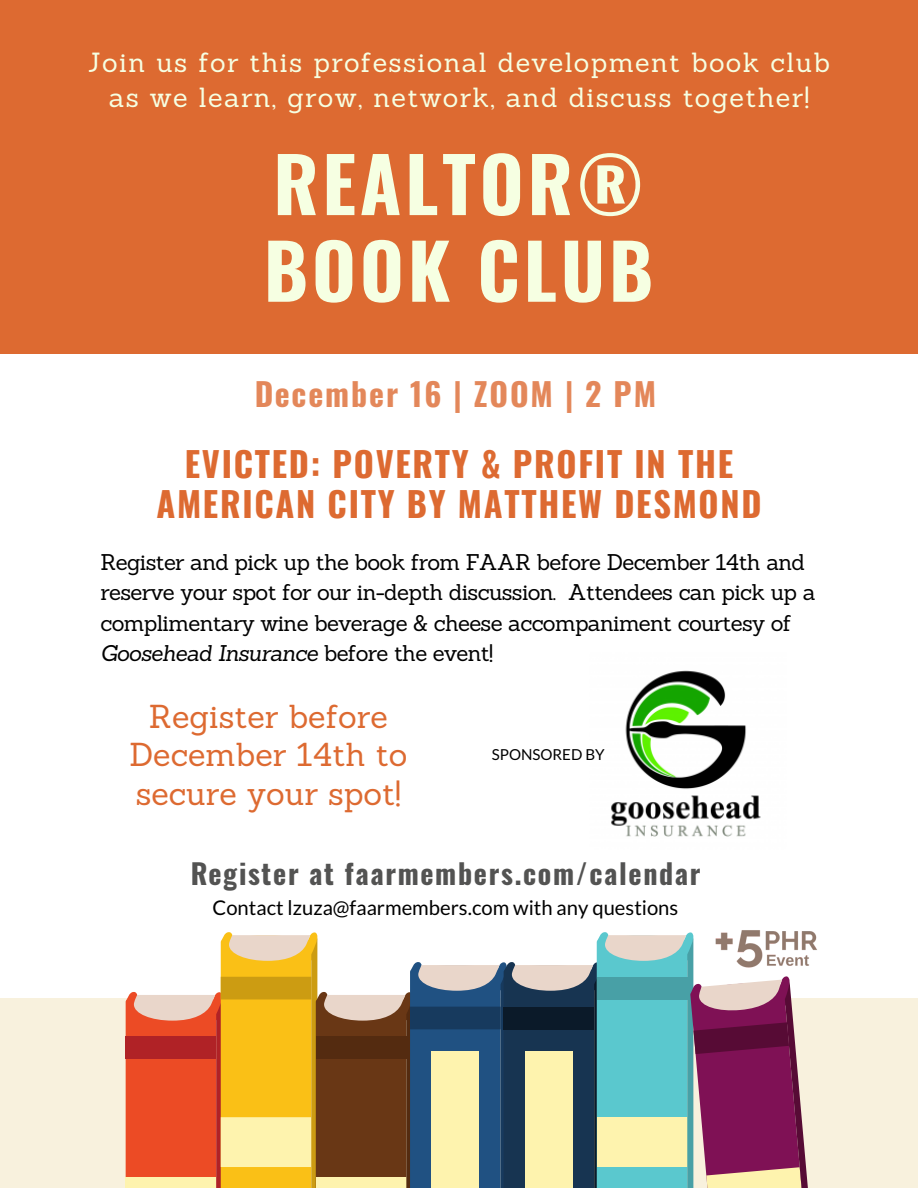
<style>
.page{position:relative;width:918px;height:1188px;background:#fff}
.page>*{position:absolute;margin:0;border:0;box-sizing:border-box;transform-origin:0 0}
.t1{font:700 75.45px "Oswald";letter-spacing:.05em;color:#f6ffe2}
.t2{font:700 34.35px "Oswald";letter-spacing:.05em;color:#dd6a31}
.t3{font:32.4px/38.2px "Sanchez";color:#dd6a31;text-align:center}
.t4{font:700 31.8px "Oswald";letter-spacing:.06em;color:#dd6a31}
.t5{font:700 28.05px "Oswald";letter-spacing:.06em;color:#282827}
.t6{font:27px/34.8px "Sanchez";letter-spacing:.05em;color:#f6ffe2;text-align:center}
.t7{font:22.2px/30.3px "Sanchez";letter-spacing:-.03em;color:#000}
.t8{font:20.25px "Lato";color:#000}
.t9{font:15.15px "Lato";color:#000}
.s1{font-style:italic}
</style>
<div class="page">
<div style="left:0;top:998px;width:918px;height:190px;background:#f8f1dd"></div>
<svg style="left:126px;top:932px;width:682px;height:256px;background:#a9937b"></svg>
<div style="left:0;top:0;width:918px;height:354px;background:#dd6a31"></div>
<img style="left:611px;top:670px;width:150px;height:167px">
<img style="left:678px;top:930px;width:139px;height:97px">
<p class="t6" style="left:88px;top:45px;width:744px">Join us for this professional development book club as we learn, grow, network, and discuss together!</p>
<p class="t1" style="left:273px;top:125px;width:372px">REALTOR®</p>
<p class="t1" style="left:264px;top:212px;width:391px">BOOK CLUB</p>
<h3 class="t4" style="left:254px;top:370px;width:403px">December 16 | ZOOM | 2 PM</h3>
<p class="t2" style="left:185px;top:437px;width:550px">EVICTED: POVERTY &amp; PROFIT IN THE</p>
<p class="t2" style="left:156px;top:477px;width:607px">AMERICAN CITY BY MATTHEW DESMOND</p>
<p class="t7" style="left:101px;top:547px;width:716px">Register and pick up the book from FAAR before December 14th and reserve your spot for our in-depth discussion. Attendees can pick up a complimentary wine beverage &amp; cheese accompaniment courtesy of <span class="s1">Goosehead Insurance</span> before the event!</p>
<p class="t3" style="left:129px;top:697px;width:280px">Register before<br>December 14th to secure your spot!</p>
<p class="t9" style="left:492px;top:745px;width:114px">SPONSORED BY</p>
<p class="t5" style="left:190px;top:851px;width:512px">Register at faarmembers.com/calendar</p>
<p class="t8" style="left:213px;top:895px;width:467px">Contact lzuza@faarmembers.com with any questions</p>
</div>
